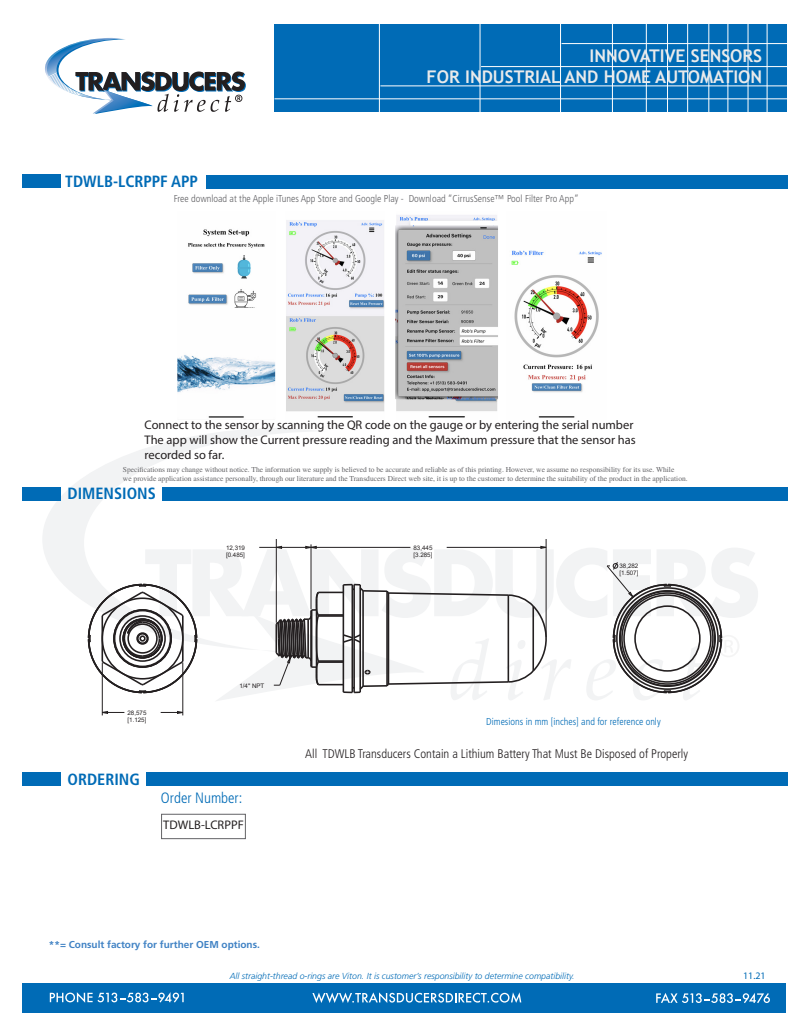
<style>
.page{position:relative;width:810px;height:1035px;background:#fff}
.page>*{position:absolute;margin:0;border:0;box-sizing:border-box;transform-origin:0 0}
.t1{font:700 17.5px/20.6px "Trebuchet MS";color:#e9eaeb;text-align:right}
.t2{font:700 condensed 16.25px "Frutiger LT Std";color:#006bb6}
.t3{font:300 condensed 15px "Frutiger LT Std";color:#006bb6}
.t4{font:12.5px/15px "Myriad Pro";color:#231f20}
.t5{font:300 condensed 12.5px "Frutiger LT Std";color:#231f20}
.t6{font:300 condensed 10px "Frutiger LT Std";color:#636366}
.t7{font:300 condensed 10px "Frutiger LT Std";color:#006bb6}
.t8{font:700 10px "Frutiger LT Std";color:#4082c4}
.t9{font:10px "Myriad Pro";color:#006bb6}
.t10{font:italic 300 8.75px "Frutiger LT Std";color:#006bb6}
.t11{font:7.5px "Times LT Std";color:#636366}
.t12{font:6.25px/7.1px "Arial";color:#231f20}
</style>
<div class="page">
<svg style="left:45px;top:38px;width:201px;height:76px"></svg>
<div style="left:274px;top:25px;width:512px;height:87px;background:#006bb6"></div>
<hr style="left:274px;top:99px;width:514px;height:1px;background:#fff">
<hr style="left:380px;top:86px;width:408px;height:1px;background:#fff">
<hr style="left:481px;top:66px;width:307px;height:1px;background:#fff">
<hr style="left:562px;top:43px;width:226px;height:1px;background:#fff">
<hr style="left:767px;top:22px;width:1px;height:104px;background:#fff">
<hr style="left:748px;top:22px;width:1px;height:104px;background:#fff">
<hr style="left:728px;top:22px;width:1px;height:104px;background:#fff">
<hr style="left:709px;top:22px;width:1px;height:104px;background:#fff">
<hr style="left:687px;top:22px;width:1px;height:104px;background:#fff">
<hr style="left:667px;top:22px;width:1px;height:104px;background:#fff">
<hr style="left:646px;top:22px;width:1px;height:104px;background:#fff">
<hr style="left:612px;top:22px;width:1px;height:107px;background:#fff">
<hr style="left:560px;top:22px;width:1px;height:105px;background:#fff">
<hr style="left:480px;top:22px;width:1px;height:108px;background:#fff">
<hr style="left:379px;top:22px;width:1px;height:109px;background:#fff">
<div style="left:22px;top:983px;width:764px;height:29px;background:#006bb6"></div>
<svg style="left:50px;top:992px;width:134px;height:11px"></svg>
<svg style="left:312px;top:992px;width:209px;height:11px"></svg>
<svg style="left:656px;top:993px;width:114px;height:10px"></svg>
<svg style="left:42px;top:432px;width:416px;height:171px"></svg>
<div style="left:22px;top:772px;width:39px;height:14px;background:#006bb6"></div>
<div style="left:146px;top:772px;width:642px;height:14px;background:#006bb6"></div>
<div style="left:161px;top:814px;width:85px;height:25px;border:1px solid #636366"></div>
<div style="left:22px;top:174px;width:39px;height:14px;background:#006bb6"></div>
<div style="left:206px;top:175px;width:582px;height:14px;background:#006bb6"></div>
<img style="left:177px;top:215px;width:425px;height:217px">
<div style="left:22px;top:487px;width:39px;height:13px;background:#006bb6"></div>
<div style="left:162px;top:487px;width:626px;height:13px;background:#006bb6"></div>
<svg style="left:87px;top:539px;width:671px;height:177px"></svg>
<h1 class="t1" style="left:427px;top:45px;width:337px">INNOVATIVE SENSORS<br>FOR INDUSTRIAL AND HOME AUTOMATION</h1>
<p class="t2" style="left:65px;top:171px;width:134px">TDWLB-LCRPPF APP</p>
<p class="t6" style="left:174px;top:192px;width:407px">Free download at the Apple iTunes App Store and Google Play - Download “CirrusSense™ Pool Filter Pro App”</p>
<p class="t4" style="left:145px;top:417px;width:490px">Connect to the sensor by scanning the QR code on the gauge or by entering the serial number</p>
<p class="t4" style="left:145px;top:432px;width:493px">The app will show the Current pressure reading and the Maximum pressure that the sensor has recorded so far.</p>
<p class="t11" style="left:123px;top:465px;width:553px">Specifications may change without notice. The information we supply is believed to be accurate and reliable as of this printing. However, we assume no responsibility for its use. While</p>
<p class="t11" style="left:123px;top:474px;width:566px">we provide application assistance personally, through our literature and the Transducers Direct web site, it is up to the customer to determine the suitability of the product in the application.</p>
<p class="t2" style="left:68px;top:484px;width:90px">DIMENSIONS</p>
<p class="t12" style="left:128px;top:709px;width:20px">28,575 [1.125]</p>
<p class="t2" style="left:68px;top:769px;width:74px">ORDERING</p>
<p class="t12" style="left:226px;top:544px;width:20px">12,319 [0.485]</p>
<p class="t12" style="left:414px;top:544px;width:20px">83,445 [3.285]</p>
<p class="t12" style="left:239px;top:682px;width:26px">1/4" NPT</p>
<p class="t12" style="left:619px;top:562px;width:20px">38,282 [1.507]</p>
<p class="t7" style="left:486px;top:716px;width:176px">Dimesions in mm [inches] and for reference only</p>
<p class="t5" style="left:305px;top:747px;width:384px">All TDWLB Transducers Contain a Lithium Battery That Must Be Disposed of Properly</p>
<p class="t3" style="left:161px;top:789px;width:83px">Order Number:</p>
<p class="t4" style="left:163px;top:817px;width:82px">TDWLB-LCRPPF</p>
<p class="t8" style="left:49px;top:938px;width:213px">**= Consult factory for further OEM options.</p>
<p class="t10" style="left:230px;top:971px;width:346px">All straight-thread o-rings are Viton. It is customer’s responsibility to determine compatibility.</p>
<p class="t9" style="left:743px;top:969px;width:24px">11.21</p>
</div>
